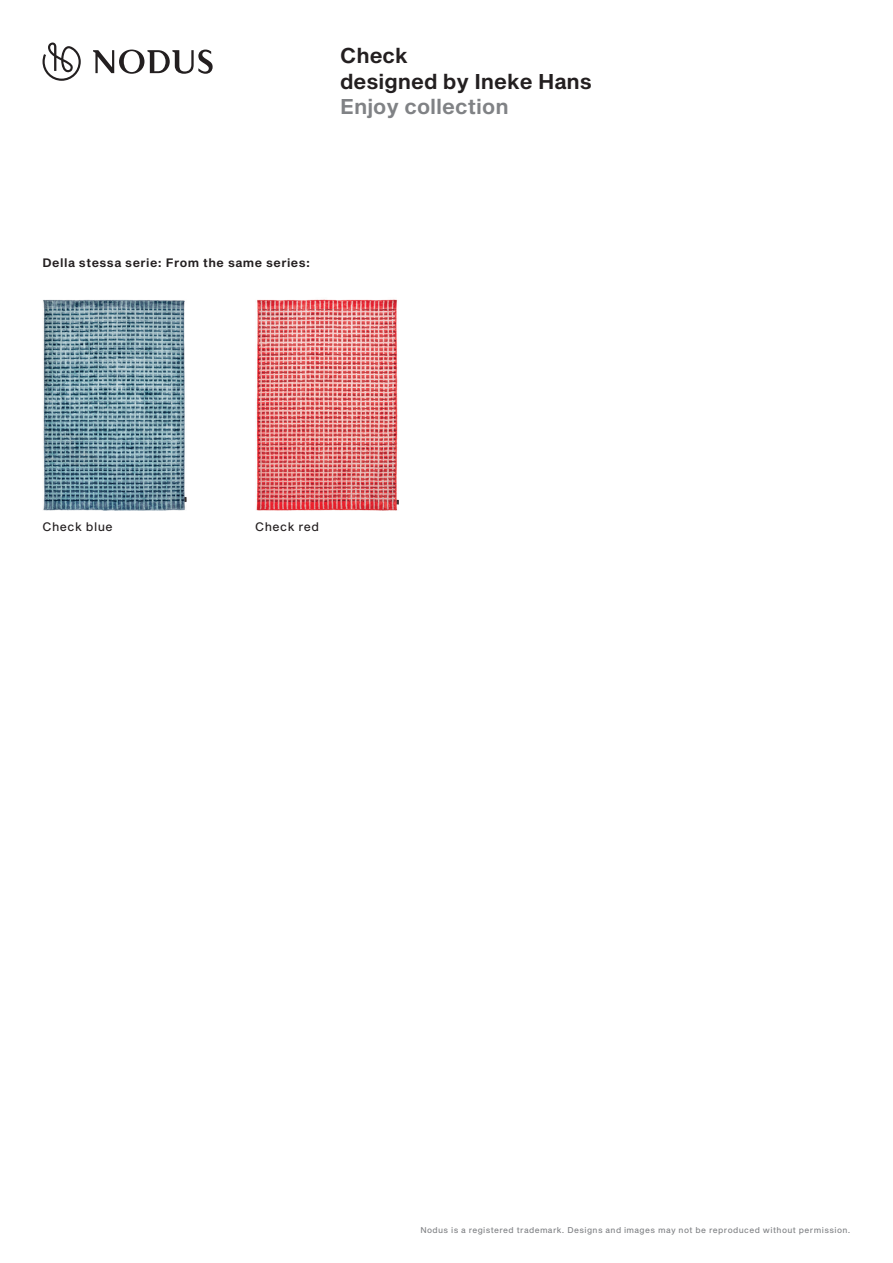
<style>
.page{position:relative;width:893px;height:1263px;background:#fff}
.page>*{position:absolute;margin:0;border:0;box-sizing:border-box;transform-origin:0 0}
.t1{font:21px/25.5px "Sequel Sans Semi Bold Body";color:#231f20}
.t2{font:21px "Sequel Sans Semi Bold Body";color:#808285}
.t3{font:12px "Sequel Sans Semi Bold Body";letter-spacing:.04em;color:#231f20}
.t4{font:12px "Sequel Sans Roman Body";letter-spacing:.04em;color:#231f20}
.t5{font:8.25px "Sequel Sans Roman Body";letter-spacing:.05em;color:#808285}
</style>
<div class="page">
<svg style="left:43px;top:43px;width:38px;height:38px"></svg>
<svg style="left:93px;top:50px;width:120px;height:24px"></svg>
<img style="left:43px;top:299px;width:143px;height:212px">
<img style="left:256px;top:299px;width:143px;height:212px">
<h1 class="t1" style="left:340px;top:44px;width:253px">Check<br>designed by Ineke Hans</h1>
<h1 class="t2" style="left:340px;top:92px;width:170px">Enjoy collection</h1>
<h2 class="t3" style="left:43px;top:254px;width:269px">Della stessa serie: From the same series:</h2>
<h2 class="t4" style="left:43px;top:518px;width:72px">Check blue</h2>
<h2 class="t4" style="left:255px;top:518px;width:66px">Check red</h2>
<p class="t5" style="left:420px;top:1224px;width:432px">Nodus is a registered trademark. Designs and images may not be reproduced without permission.</p>
</div>
